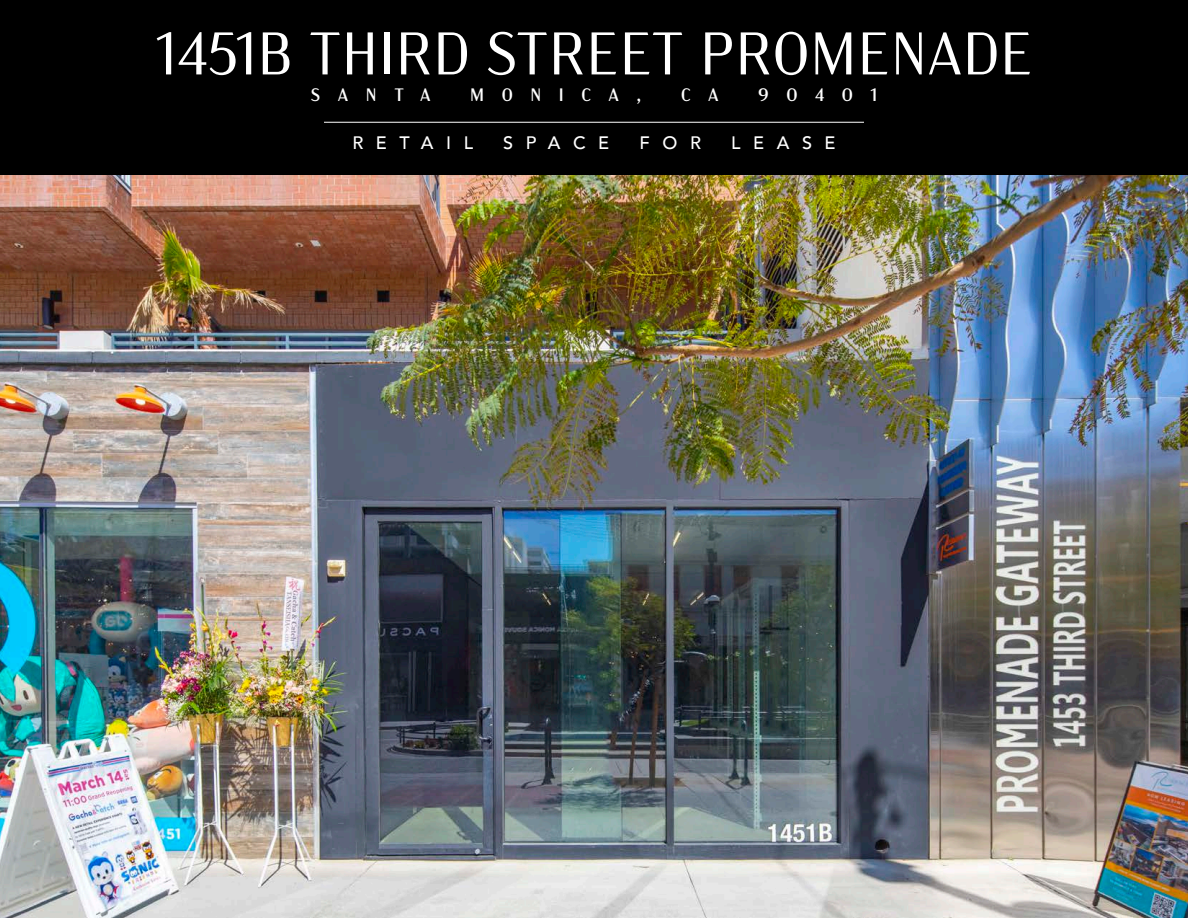
<style>
.page{position:relative;width:1188px;height:918px;background:#fff}
.page>*{position:absolute;margin:0;border:0;box-sizing:border-box;transform-origin:0 0}
.t1{font:300 60px "Acme Gothic";letter-spacing:.01em;color:#fff}
.t2{font:18px "Acme Gothic";letter-spacing:.98em;color:#fff}
.t3{font:500 18px "Avenir";letter-spacing:.7em;color:#fff}
</style>
<div class="page">
<div style="left:0;top:0;width:1188px;height:176px;background:#000"></div>
<img style="left:0;top:176px;width:1188px;height:742px">
<hr style="left:324px;top:122px;width:540px;height:1px;background:#fff">
<p class="t1" style="left:155px;top:10px;width:879px">1451B THIRD STREET PROMENADE</p>
<p class="t2" style="left:311px;top:82px;width:121px">SANTA</p>
<p class="t2" style="left:470px;top:82px;width:173px">MONICA,</p>
<p class="t2" style="left:681px;top:82px;width:39px">C A</p>
<p class="t2" style="left:758px;top:82px;width:120px">90401</p>
<p class="t3" style="left:352px;top:127px;width:122px">RETAIL</p>
<p class="t3" style="left:503px;top:127px;width:108px">SPACE</p>
<p class="t3" style="left:640px;top:127px;width:63px">FOR</p>
<p class="t3" style="left:731px;top:127px;width:106px">LEASE</p>
</div>
